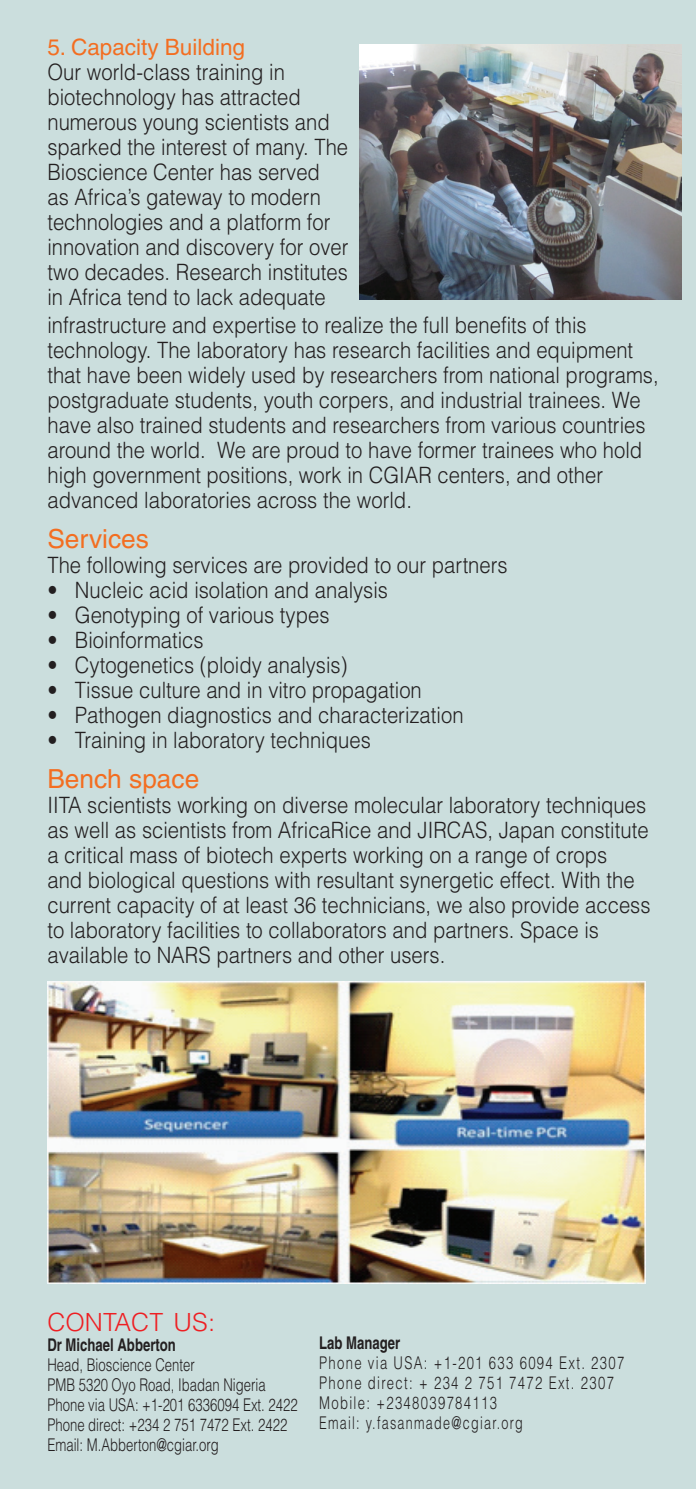
<style>
.page{position:relative;width:696px;height:1489px;background:#fff}
.page>*{position:absolute;margin:0;border:0;box-sizing:border-box;transform-origin:0 0}
.t1{font:26.25px "Helvetica CE";color:#f36e21}
.t2{font:300 25px "Helvetica";color:#ee1f23}
.t3{font:300 22.5px/25px "Helvetica";color:#231f20;scale:.9 1}
.t4{font:22.5px "Helvetica CE";color:#f36e21}
.t5{font:300 17.5px/20px "Helvetica";color:#231f20;scale:.75 1}
.t6{font:300 17.5px/20px "Helvetica";letter-spacing:.1em;color:#231f20;scale:.75 1}
.t7{font:700 17.5px "Helvetica";color:#231f20;scale:.75 1}
</style>
<div class="page">
<div style="left:0;top:0;width:695px;height:1488px;background:#cbdedd"></div>
<img style="left:47px;top:981px;width:598px;height:301px">
<img style="left:359px;top:44px;width:321px;height:255px">
<p class="t4" style="left:47px;top:34px;width:199px">5. Capacity Building</p>
<p class="t3" style="left:47px;top:59px;width:336px">Our world-class training in biotechnology has attracted numerous young scientists and sparked the interest of many. The<br>Bioscience Center has served<br>as Africa’s gateway to modern technologies and a platform for innovation and discovery for over two decades. Research institutes in Africa tend to lack adequate</p>
<p class="t3" style="left:47px;top:312px;width:680px">infrastructure and expertise to realize the full benefits of this technology. The laboratory has research facilities and equipment that have been widely used by researchers from national programs, postgraduate students, youth corpers, and industrial trainees. We have also trained students and researchers from various countries around the world. We are proud to have former trainees who hold high government positions, work in CGIAR centers, and other advanced laboratories across the world.</p>
<p class="t1" style="left:47px;top:523px;width:103px">Services</p>
<p class="t3" style="left:47px;top:552px;width:512px">The following services are provided to our partners</p>
<p class="t3" style="left:47px;top:577px;width:380px">• N ucleic acid isolation and analysis</p>
<p class="t3" style="left:47px;top:602px;width:315px">• Genotyping of various types</p>
<p class="t3" style="left:47px;top:627px;width:175px">• Bioinformatics</p>
<p class="t3" style="left:47px;top:652px;width:335px">• Cytogenetics (ploidy analysis)</p>
<p class="t3" style="left:47px;top:677px;width:417px">• Tissue culture and in vitro propagation</p>
<p class="t3" style="left:47px;top:702px;width:463px">• Pathogen diagnostics and characterization</p>
<p class="t3" style="left:47px;top:727px;width:361px">• Training in laboratory techniques</p>
<p class="t1" style="left:47px;top:763px;width:153px">Bench space</p>
<p class="t3" style="left:47px;top:792px;width:671px">IITA scientists working on diverse molecular laboratory techniques as well as scientists from AfricaRice and JIRCAS, Japan constitute a critical mass of biotech experts working on a range of crops<br>and biological questions with resultant synergetic effect. With the current capacity of at least 36 technicians, we also provide access to laboratory facilities to collaborators and partners. Space is available to NARS partners and other users.</p>
<p class="t2" style="left:47px;top:1306px;width:72px">Contact</p>
<p class="t2" style="left:173px;top:1306px;width:43px">us:</p>
<p class="t7" style="left:47px;top:1333px;width:173px">Dr Michael Abberton</p>
<p class="t5" style="left:47px;top:1354px;width:335px">Head, Bioscience Center<br>PMB 5320 Oyo Road, Ibadan N igeria Phone via USA: +1-201 6336094 Ext. 2422<br>Phone direct: +234 2 751 7472 Ext. 2422<br>Email: M.Abberton@cgiar.org</p>
<p class="t7" style="left:319px;top:1332px;width:109px">Lab Manager</p>
<p class="t6" style="left:319px;top:1352px;width:408px">Phone via USA: +1-201 633 6094 Ext. 2307<br>Phone direct: + 234 2 751 7472 Ext. 2307<br>Mobile: +2348039784113<br>Email: y.fasanmade@cgiar.org</p>
</div>
